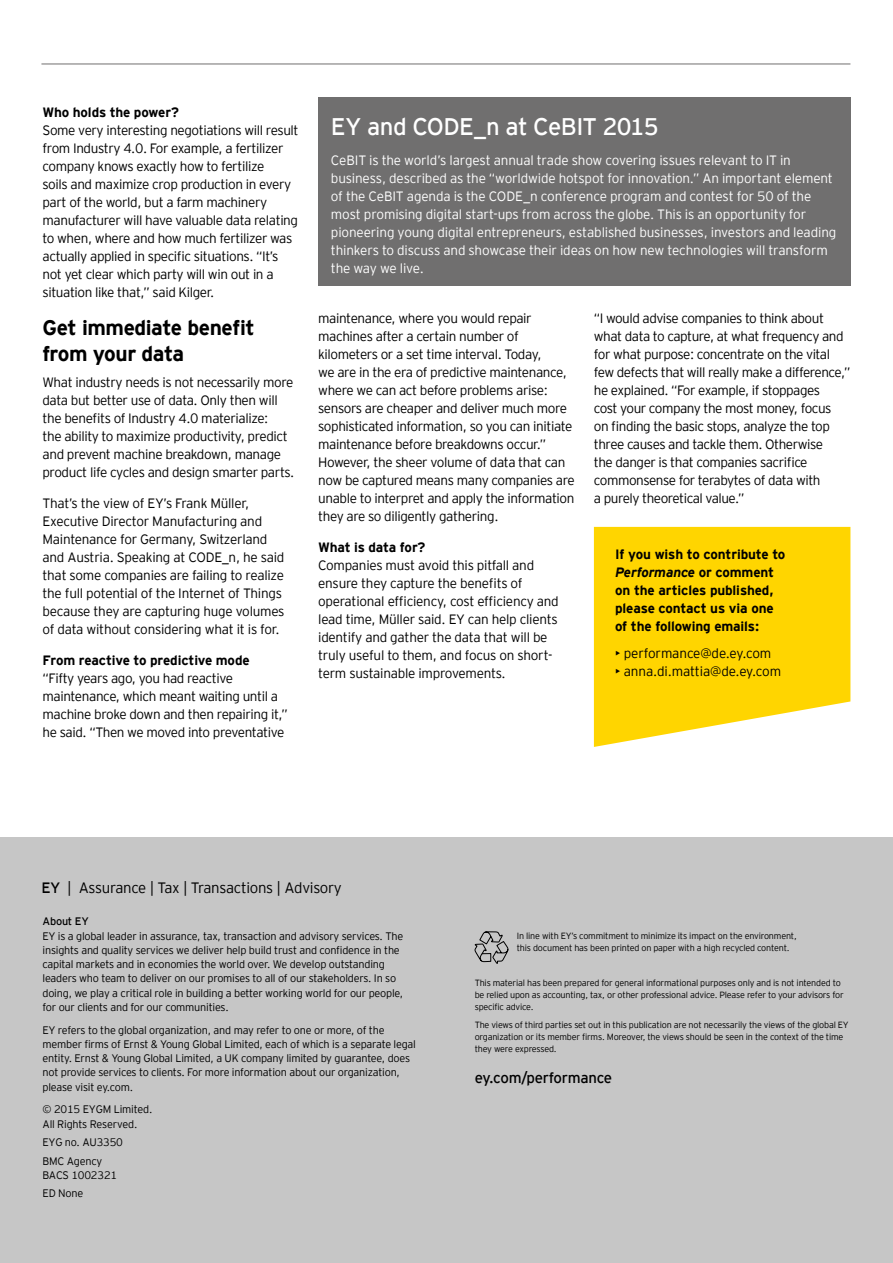
<style>
.page{position:relative;width:893px;height:1263px;background:#fff}
.page>*{position:absolute;margin:0;border:0;box-sizing:border-box;transform-origin:0 0}
.t1{font:24px "EY Interstate";letter-spacing:-.03em;color:#fff}
.t2{font:700 21px/25.5px "EY Interstate";letter-spacing:-.025em;color:#000}
.t3{font:300 15px "EY Interstate";letter-spacing:-.02em;color:#000}
.t4{font:15px "EY Interstate";letter-spacing:-.02em;color:#000}
.t5{font:300 13.5px/18px "EY Interstate";letter-spacing:-.03em;color:#000}
.t6{font:300 13.5px/18px "EY Interstate";letter-spacing:-.015em;color:#fff}
.t7{font:700 13.5px/18px "EY Interstate";letter-spacing:-.01em;color:#000}
.t8{font:300 13.5px "EY Interstate";letter-spacing:-.01em;color:#000}
.t9{font:300 10.8px/14.2px "EY Interstate";letter-spacing:-.02em;color:#000}
.t10{font:10.8px "EY Interstate";letter-spacing:-.02em;color:#000}
.t11{font:300 9px/12px "EY Interstate";letter-spacing:-.02em;color:#000}
.s1{font-style:italic}
.s2{font-weight:400}
</style>
<div class="page">
<hr style="left:41px;top:64px;width:809px;height:1px;background:#706f6f">
<div style="left:318px;top:98px;width:532px;height:188px;background:#706f6f"></div>
<div style="left:0;top:837px;width:893px;height:426px;background:#c6c6c6"></div>
<svg style="left:474px;top:931px;width:35px;height:33px"></svg>
<svg style="left:594px;top:527px;width:256px;height:220px;background:#ffd91a"></svg>
<p class="t7" style="left:43px;top:102px;width:138px">Who holds the power?</p>
<p class="t5" style="left:43px;top:120px;width:258px">Some very interesting negotiations will result from Industry 4.0. For example, a fertilizer company knows exactly how to fertilize<br>soils and maximize crop production in every part of the world, but a farm machinery manufacturer will have valuable data relating to when, where and how much fertilizer was actually applied in specific situations. “It’s not yet clear which party will win out in a situation like that,” said Kilger.</p>
<h2 class="t2" style="left:43px;top:314px;width:214px">Get immediate benefit from your data</h2>
<p class="t5" style="left:43px;top:373px;width:253px">What industry needs is not necessarily more data but better use of data. Only then will the benefits of Industry 4.0 materialize:<br>the ability to maximize productivity, predict and prevent machine breakdown, manage product life cycles and design smarter parts.</p>
<p class="t5" style="left:43px;top:493px;width:244px">That’s the view of EY’s Frank Müller, Executive Director Manufacturing and Maintenance for Germany, Switzerland and Austria. Speaking at CODE_n, he said that some companies are failing to realize the full potential of the Internet of Things because they are capturing huge volumes of data without considering what it is for.</p>
<p class="t7" style="left:43px;top:650px;width:209px">From reactive to predictive mode</p>
<p class="t5" style="left:43px;top:668px;width:247px">“Fifty years ago, you had reactive maintenance, which meant waiting until a machine broke down and then repairing it,” he said. “Then we moved into preventative</p>
<h1 class="t1" style="left:331px;top:109px;width:329px">EY and CODE_n at CeBIT 2015</h1>
<p class="t6" style="left:331px;top:151px;width:507px">CeBIT is the world’s largest annual trade show covering issues relevant to IT in business, described as the “worldwide hotspot for innovation.” An important element of the CeBIT agenda is the CODE_n conference program and contest for 50 of the most promising digital start-ups from across the globe. This is an opportunity for pioneering young digital entrepreneurs, established businesses, investors and leading thinkers to discuss and showcase their ideas on how new technologies will transform the way we live.</p>
<p class="t5" style="left:318px;top:308px;width:258px">maintenance, where you would repair machines after a certain number of kilometers or a set time interval. Today,<br>we are in the era of predictive maintenance, where we can act before problems arise: sensors are cheaper and deliver much more sophisticated information, so you can initiate maintenance before breakdowns occur.” However, the sheer volume of data that can now be captured means many companies are unable to interpret and apply the information they are so diligently gathering.</p>
<p class="t7" style="left:318px;top:537px;width:109px">What is data for?</p>
<p class="t5" style="left:318px;top:555px;width:242px">Companies must avoid this pitfall and ensure they capture the benefits of operational efficiency, cost efficiency and lead time, Müller said. EY can help clients identify and gather the data that will be truly useful to them, and focus on short&shy;term sustainable improvements.</p>
<p class="t5" style="left:594px;top:308px;width:258px">“I would advise companies to think about what data to capture, at what frequency and for what purpose: concentrate on the vital few defects that will really make a difference,” he explained. “For example, if stoppages<br>cost your company the most money, focus<br>on finding the basic stops, analyze the top three causes and tackle them. Otherwise<br>the danger is that companies sacrifice commonsense for terabytes of data with<br>a purely theoretical value.”</p>
<p class="t7" style="left:615px;top:544px;width:172px">If you wish to contribute to<br><span class="s1">Performance</span> or comment on the articles published, please contact us via one of the following emails:</p>
<p class="t8" style="left:615px;top:643px;width:158px">• performance@de.ey.com</p>
<p class="t8" style="left:615px;top:661px;width:167px">• anna.di.mattia@de.ey.com</p>
<p class="t3" style="left:41px;top:877px;width:302px"><span class="s2">EY</span> | Assurance | Tax | Transactions | Advisory</p>
<p class="t10" style="left:43px;top:914px;width:48px">About EY</p>
<p class="t9" style="left:43px;top:928px;width:362px">EY is a global leader in assurance, tax, transaction and advisory services. The insights and quality services we deliver help build trust and confidence in the capital markets and in economies the world over. We develop outstanding leaders who team to deliver on our promises to all of our stakeholders. In so doing, we play a critical role in building a better working world for our people, for our clients and for our communities.</p>
<p class="t9" style="left:43px;top:1022px;width:375px">EY refers to the global organization, and may refer to one or more, of the member firms of Ernst &amp; Young Global Limited, each of which is a separate legal entity. Ernst &amp; Young Global Limited, a UK company limited by guarantee, does not provide services to clients. For more information about our organization, please visit ey.com.</p>
<p class="t9" style="left:43px;top:1102px;width:111px">© 2015 EYGM Limited.<br>All Rights Reserved.</p>
<p class="t9" style="left:43px;top:1132px;width:82px;line-height:18.5px">EYG no. AU3350<br>BMC Agency</p>
<p class="t9" style="left:43px;top:1165px;width:76px;line-height:18.5px">BACS 1002321<br>ED None</p>
<p class="t11" style="left:517px;top:929px;width:282px">In line with EY’s commitment to minimize its impact on the environment, this document has been printed on paper with a high recycled content.</p>
<p class="t11" style="left:475px;top:976px;width:371px">This material has been prepared for general informational purposes only and is not intended to be relied upon as accounting, tax, or other professional advice. Please refer to your advisors for specific advice.</p>
<p class="t11" style="left:475px;top:1018px;width:376px">The views of third parties set out in this publication are not necessarily the views of the global EY organization or its member firms. Moreover, the views should be seen in the context of the time they were expressed.</p>
<p class="t4" style="left:475px;top:1067px;width:139px">ey.com/performance</p>
</div>
